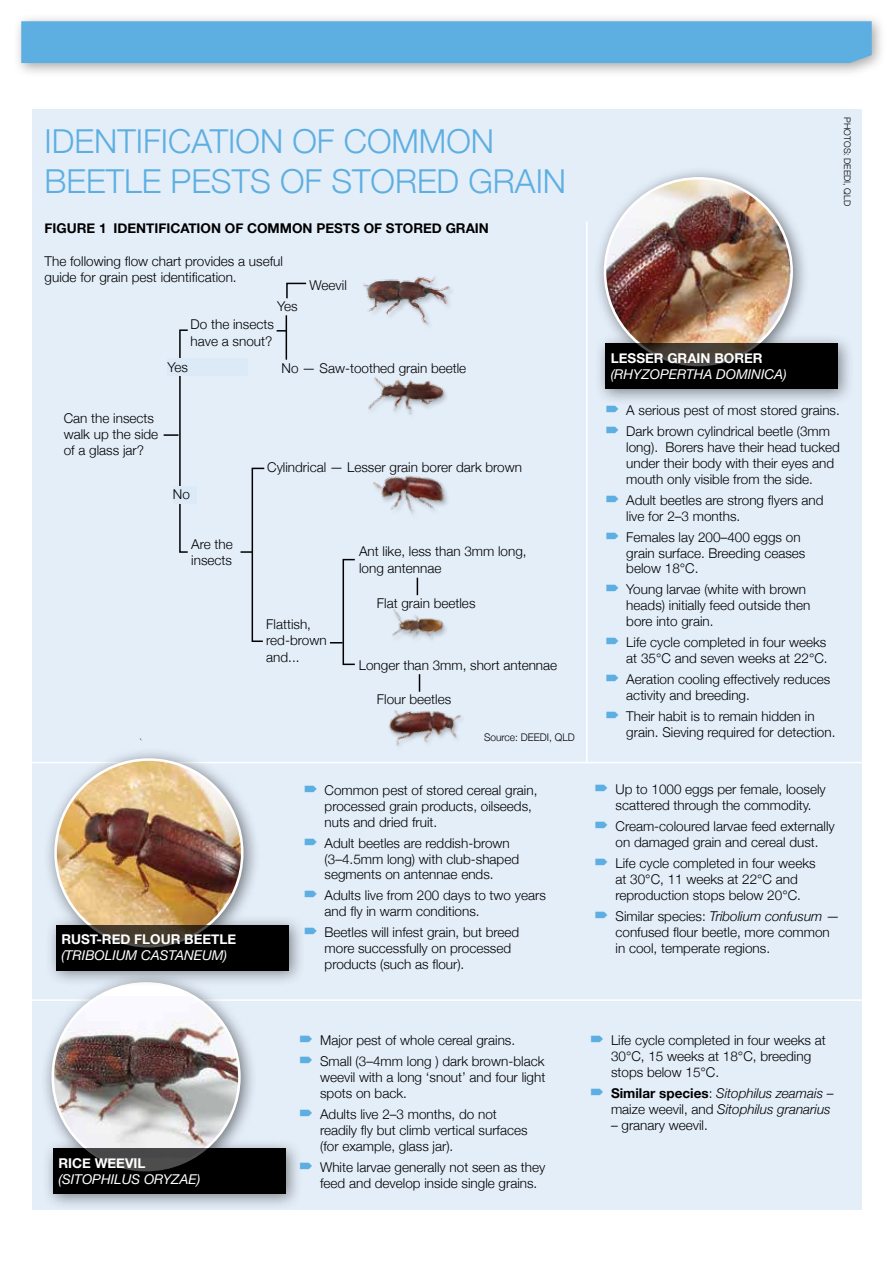
<style>
.page{position:relative;width:893px;height:1263px;background:#fff}
.page>*{position:absolute;margin:0;border:0;box-sizing:border-box;transform-origin:0 0}
.t1{font:300 33px "Helvetica Neue";color:#5dafe2}
.t2{font:300 13.5px/15.9px "Helvetica Neue";color:#000}
.t3{font:italic 300 13.5px/15.9px "Helvetica Neue";color:#000}
.t4{font:italic 13.5px "Helvetica Neue";color:#fff}
.t5{font:700 13.5px "Helvetica Neue";color:#000}
.t6{font:700 13.5px "Helvetica Neue";color:#fff}
.t7{font:300 10.5px "Helvetica Neue";color:#000}
.t8{font:300 9px "Helvetica Neue";color:#000}
.s1{font-style:italic}
.s2{font-weight:700;font-style:normal}
.s3{font-style:normal}
</style>
<div class="page">
<div style="left:13px;top:13px;width:873px;height:64px;background:#000;opacity:.35"></div>
<div style="left:21px;top:21px;width:851px;height:42px;background:#5dafe2"></div>
<div style="left:32px;top:109px;width:829px;height:1101px;background:#e4eef9"></div>
<hr style="left:26px;top:999px;width:844px;height:2px;background:#fff">
<img style="left:389px;top:710px;width:73px;height:36px">
<img style="left:392px;top:577px;width:54px;height:101px">
<img style="left:373px;top:475px;width:75px;height:39px">
<img style="left:368px;top:377px;width:79px;height:38px">
<img style="left:363px;top:276px;width:89px;height:49px">
<svg style="left:286px;top:282px;width:21px;height:17px"></svg>
<hr style="left:286px;top:315px;width:1px;height:45px;background:#000">
<svg style="left:277px;top:330px;width:9px;height:2px"></svg>
<div style="left:179px;top:329px;width:9px;height:224px;border:2px solid #000"></div>
<svg style="left:164px;top:434px;width:15px;height:2px"></svg>
<svg style="left:241px;top:467px;width:24px;height:175px"></svg>
<div style="left:343px;top:559px;width:13px;height:106px;border:2px solid #000"></div>
<svg style="left:330px;top:642px;width:13px;height:1px"></svg>
<svg style="left:417px;top:578px;width:1px;height:17px"></svg>
<svg style="left:419px;top:674px;width:1px;height:18px"></svg>
<div style="left:168px;top:358px;width:80px;height:18px;background:#dceaf7"></div>
<div style="left:173px;top:486px;width:23px;height:18px;background:#dceaf7"></div>
<div style="left:594px;top:332px;width:261px;height:74px;background:#000;opacity:.46"></div>
<div style="left:593px;top:166px;width:217px;height:217px;background:#000;opacity:.52"></div>
<img style="left:605px;top:178px;width:187px;height:187px;border-radius:93px">
<svg style="left:605px;top:344px;width:233px;height:45px;background:#0c0b09"></svg>
<div style="left:41px;top:1137px;width:262px;height:74px;background:#000;opacity:.46"></div>
<div style="left:41px;top:971px;width:217px;height:217px;background:#000;opacity:.52"></div>
<img style="left:53px;top:996px;width:186px;height:153px">
<svg style="left:53px;top:1149px;width:233px;height:45px;background:#0d0d0d"></svg>
<hr style="left:26px;top:762px;width:844px;height:1px;background:#fff">
<hr style="left:586px;top:221px;width:1px;height:542px;background:#fff">
<div style="left:44px;top:914px;width:262px;height:73px;background:#000;opacity:.46"></div>
<div style="left:44px;top:747px;width:217px;height:217px;background:#000;opacity:.52"></div>
<img style="left:56px;top:759px;width:186px;height:187px;border-radius:93px">
<svg style="left:56px;top:925px;width:232px;height:45px;background:#0c0a08"></svg>
<svg style="left:300px;top:1163px;width:3px;height:10px"></svg>
<h1 class="t1" style="left:45px;top:122px;width:51px">Ident</h1>
<h1 class="t1" style="left:136px;top:122px;width:234px">ification of common</h1>
<h1 class="t1" style="left:45px;top:161px;width:20px">beetle</h1>
<h1 class="t1" style="left:171px;top:161px;width:21px">pests</h1>
<h1 class="t1" style="left:280px;top:161px;width:73px">of sto</h1>
<h1 class="t1" style="left:395px;top:161px;width:167px">red grain</h1>
<p class="t5" style="left:45px;top:219px;width:446px">FIGURE 1 I DENTIFICATION OF COMMON PESTS OF STORED GRAIN</p>
<p class="t2" style="left:45px;top:253px;width:240px">The following flow chart provides a useful guide for grain pest identification.</p>
<p class="t2" style="left:277px;top:298px;width:22px">Yes</p>
<p class="t2" style="left:191px;top:316px;width:85px">Do the insects have a snout?</p>
<p class="t2" style="left:310px;top:277px;width:39px">Weevil</p>
<p class="t2" style="left:168px;top:358px;width:22px">Yes</p>
<p class="t2" style="left:64px;top:410px;width:96px">Can the insects walk up the side of a glass jar?</p>
<p class="t2" style="left:173px;top:486px;width:19px">No</p>
<p class="t2" style="left:191px;top:536px;width:43px">Are the insects</p>
<p class="t6" style="left:61px;top:931px;width:176px">RUST-RED FLOUR BEETLE</p>
<p class="t4" style="left:61px;top:947px;width:167px">(TRIBOLIUM CAS TANEUM)</p>
<p class="t6" style="left:59px;top:1155px;width:84px">RICE WEEVIL</p>
<p class="t4" style="left:59px;top:1171px;width:143px">(SITOPHILUS OR YZAE)</p>
<p class="t2" style="left:281px;top:360px;width:186px">No — Saw-toothed grain beetle</p>
<p class="t2" style="left:267px;top:459px;width:256px">Cylindrical — Lesser grain borer dark brown</p>
<p class="t2" style="left:266px;top:616px;width:62px">Flattish, red-brown and...</p>
<p class="t2" style="left:359px;top:543px;width:169px">Ant like, less than 3mm long, long antennae</p>
<p class="t2" style="left:377px;top:594px;width:100px">Flat grain beetles</p>
<p class="t2" style="left:359px;top:657px;width:200px">Longer than 3mm, short antennae</p>
<p class="t2" style="left:377px;top:691px;width:76px">Flour beetles</p>
<p class="t7" style="left:484px;top:730px;width:91px">Source: DEEDI , QLD</p>
<p class="t2" style="left:325px;top:782px;width:214px">Common pest of stored cereal grain, processed grain products, oilseeds, nuts and dried fruit.</p>
<p class="t2" style="left:325px;top:835px;width:196px">Adult beetles are reddish-brown (3–4.5mm long) with club-shaped segments on antennae ends.</p>
<p class="t2" style="left:325px;top:887px;width:223px">Adults live from 200 days to two years and fly in warm conditions.</p>
<p class="t2" style="left:325px;top:924px;width:196px">Beetles will infest grain, but breed more successfully on processed products (such as flour).</p>
<p class="t2" style="left:320px;top:1030px;width:226px;line-height:21px">Major pest of whole cereal grains.<br>Small (3–4mm long ) dark brown-black</p>
<p class="t2" style="left:320px;top:1069px;width:227px">weevil with a long ‘snout’ and four light spots on back.</p>
<p class="t2" style="left:320px;top:1106px;width:209px">Adults live 2–3 months, do not readily fly but climb vertical surfaces (for example, glass jar).</p>
<p class="t2" style="left:320px;top:1159px;width:227px">White larvae generally not seen as they feed and develop inside single grains.</p>
<p class="t8" style="left:853px;top:117px;width:89px;rotate:90deg">PhotoS: DEEDI, QLD</p>
<p class="t6" style="left:611px;top:350px;width:153px">LESSER GRAIN BORER</p>
<p class="t4" style="left:611px;top:366px;width:177px">(RHYZOPER THA DOMINICA)</p>
<p class="t2" style="left:626px;top:399px;width:215px;line-height:21px">A serious pest of most stored grains.<br>Dark brown cylindrical beetle (3mm</p>
<p class="t2" style="left:626px;top:439px;width:215px">long). Borers have their head tucked under their body with their eyes and mouth only visible from the side.</p>
<p class="t2" style="left:626px;top:492px;width:199px">Adult beetles are strong flyers and live for 2–3 months.</p>
<p class="t2" style="left:626px;top:529px;width:181px">Females lay 200–400 eggs on grain surface. Breeding ceases below 18°C.</p>
<p class="t2" style="left:626px;top:581px;width:186px">Young larvae (white with brown heads) initially feed outside then bore into grain.</p>
<p class="t2" style="left:626px;top:634px;width:203px">Life cycle completed in four weeks at 35°C and seven weeks at 22°C.</p>
<p class="t2" style="left:626px;top:671px;width:205px">Aeration cooling effectively reduces activity and breeding.</p>
<p class="t2" style="left:626px;top:708px;width:211px">Their habit is to remain hidden in grain. Sieving required for detection.</p>
<p class="t2" style="left:615px;top:781px;width:212px">Up to 1000 eggs per female, loosely scattered through the commodity.</p>
<p class="t2" style="left:615px;top:818px;width:221px">Cream-coloured larvae feed externally on damaged grain and cereal dust.</p>
<p class="t2" style="left:615px;top:855px;width:202px">Life cycle completed in four weeks at 30°C, 11 weeks at 22°C and reproduction stops below 20°C.</p>
<p class="t2" style="left:615px;top:908px;width:226px">Similar species: <span class="s1">Tribolium confusum</span> — confused flour beetle, more common in cool, temperate regions.</p>
<p class="t2" style="left:611px;top:1032px;width:216px">Life cycle completed in four weeks at<br>30°C, 15 weeks at 18°C, breeding stops below 15°C.</p>
<p class="t3" style="left:611px;top:1085px;width:224px"><span class="s2">SIMILAR SPECIES</span><span class="s3">:</span> Sitophilus zeamais <span class="s3">– maize weevil, and</span> Sitophilus granarius</p>
<p class="t2" style="left:611px;top:1117px;width:98px">– granary weevil.</p>
</div>
